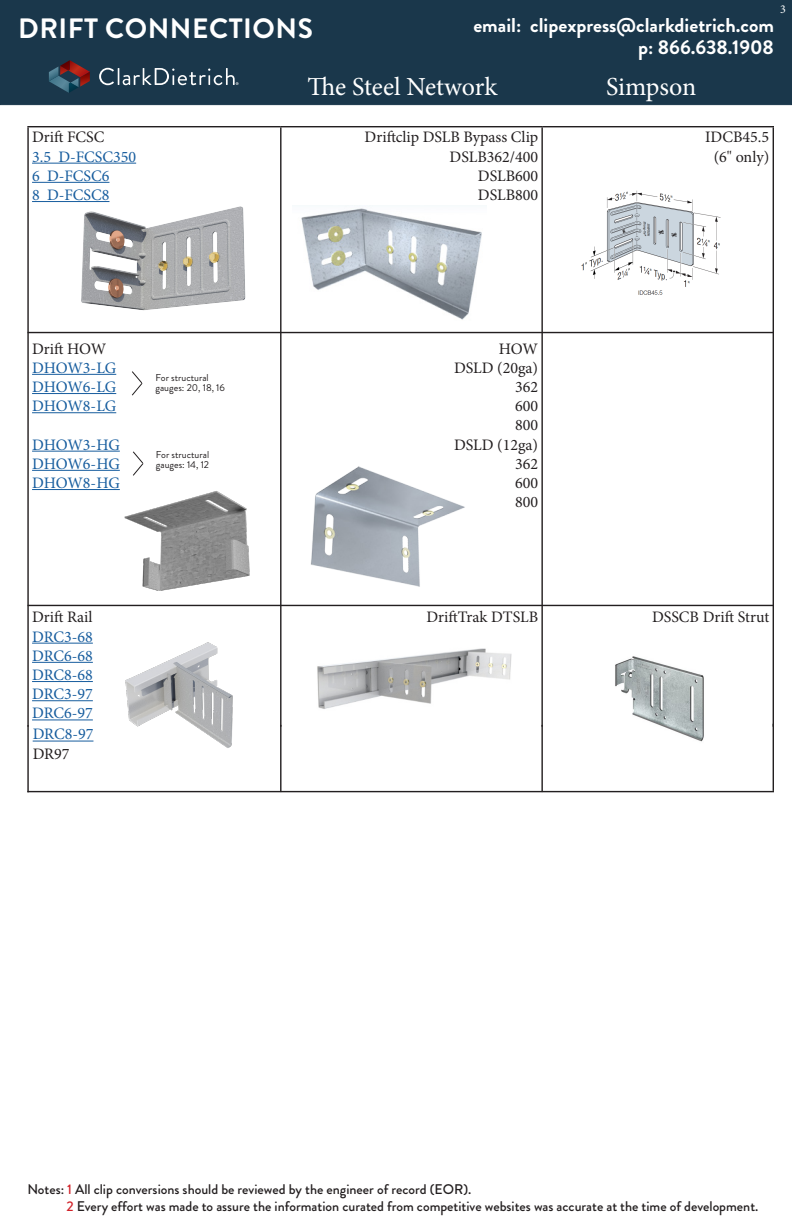
<style>
.page{position:relative;width:792px;height:1224px;background:#fff}
.page>*{position:absolute;margin:0;border:0;box-sizing:border-box;transform-origin:0 0}
.t1{font:700 28px "Brandon Grotesque";letter-spacing:.02em;color:#fff}
.t2{font:26px "Minion Pro";letter-spacing:-.005em;color:#fff}
.t3{font:700 20px/22px "Brandon Grotesque";color:#fff;text-align:right}
.t4{font:16px "Minion Pro";color:#231f20}
.t5{font:16px "Minion Pro";letter-spacing:-.01em;color:#175d9e}
.t6{font:500 14px/16.8px "Brandon Grotesque";color:#231f20}
.t7{font:12px "Minion Pro";color:#fff}
.t8{font:10px/10px "Brandon Grotesque";color:#231f20}
.s1{color:#d1232a}
</style>
<div class="page">
<div style="left:0;top:0;width:792px;height:105px;background:#1a374b"></div>
<svg style="left:49px;top:60px;width:41px;height:33px"></svg>
<svg style="left:99px;top:68px;width:140px;height:17px"></svg>
<img style="left:301px;top:208px;width:181px;height:112px">
<hr style="left:280px;top:127px;width:2px;height:600px;background:#231f20">
<hr style="left:27px;top:126px;width:254px;height:1px;background:#231f20">
<hr style="left:27px;top:127px;width:2px;height:600px;background:#231f20">
<hr style="left:281px;top:126px;width:261px;height:1px;background:#231f20">
<hr style="left:542px;top:126px;width:232px;height:1px;background:#231f20">
<hr style="left:541px;top:127px;width:2px;height:600px;background:#231f20">
<hr style="left:773px;top:127px;width:1px;height:600px;background:#231f20">
<hr style="left:32px;top:163px;width:104px;height:1px;background:#175d9e">
<hr style="left:32px;top:182px;width:77px;height:1px;background:#175d9e">
<hr style="left:32px;top:201px;width:77px;height:1px;background:#175d9e">
<hr style="left:32px;top:374px;width:84px;height:1px;background:#175d9e">
<hr style="left:32px;top:393px;width:84px;height:1px;background:#175d9e">
<hr style="left:32px;top:412px;width:84px;height:1px;background:#175d9e">
<hr style="left:32px;top:451px;width:88px;height:1px;background:#175d9e">
<hr style="left:32px;top:470px;width:88px;height:1px;background:#175d9e">
<hr style="left:32px;top:489px;width:88px;height:1px;background:#175d9e">
<hr style="left:32px;top:643px;width:61px;height:1px;background:#175d9e">
<hr style="left:32px;top:662px;width:61px;height:1px;background:#175d9e">
<hr style="left:32px;top:681px;width:61px;height:1px;background:#175d9e">
<hr style="left:32px;top:700px;width:61px;height:1px;background:#175d9e">
<hr style="left:32px;top:720px;width:61px;height:1px;background:#175d9e">
<img style="left:581px;top:190px;width:140px;height:105px">
<hr style="left:28px;top:332px;width:746px;height:1px;background:#231f20">
<img style="left:81px;top:206px;width:165px;height:105px">
<img style="left:311px;top:466px;width:154px;height:121px">
<hr style="left:28px;top:605px;width:746px;height:1px;background:#231f20">
<img style="left:124px;top:491px;width:126px;height:100px">
<img style="left:615px;top:656px;width:89px;height:86px">
<svg style="left:132px;top:371px;width:11px;height:25px"></svg>
<svg style="left:133px;top:451px;width:11px;height:25px"></svg>
<hr style="left:33px;top:741px;width:60px;height:1px;background:#175d9e">
<img style="left:317px;top:648px;width:195px;height:61px">
<img style="left:125px;top:642px;width:108px;height:106px">
<hr style="left:27px;top:791px;width:747px;height:1px;background:#231f20">
<hr style="left:27px;top:725px;width:2px;height:67px;background:#231f20">
<hr style="left:280px;top:725px;width:2px;height:67px;background:#231f20">
<hr style="left:541px;top:725px;width:2px;height:67px;background:#231f20">
<hr style="left:773px;top:724px;width:1px;height:67px;background:#231f20">
<p class="t7" style="left:780px;top:1px;width:7px">3</p>
<h1 class="t1" style="left:18px;top:8px;width:296px">DRIFT CONNECTIONS</h1>
<h2 class="t2" style="left:308px;top:69px;width:191px">The Steel Network</h2>
<h2 class="t2" style="left:606px;top:69px;width:92px">Simpson</h2>
<h3 class="t3" style="left:473px;top:14px;width:302px">email: clipexpress@clarkdietrich.com p: 866.638.1908</h3>
<p class="t4" style="left:32px;top:127px;width:74px">Drift FCSC</p>
<p class="t5" style="left:32px;top:146px;width:106px">3.5 D-FCSC350</p>
<p class="t5" style="left:32px;top:165px;width:79px">6 D-FCSC6</p>
<p class="t5" style="left:32px;top:184px;width:79px">8 D-FCSC8</p>
<p class="t4" style="left:32px;top:338px;width:76px">Drift HOW</p>
<p class="t5" style="left:32px;top:357px;width:86px">DHOW3-LG</p>
<p class="t5" style="left:32px;top:376px;width:86px">DHOW6-LG</p>
<p class="t5" style="left:32px;top:395px;width:86px">DHOW8-LG</p>
<p class="t5" style="left:32px;top:434px;width:89px">DHOW3-HG</p>
<p class="t5" style="left:32px;top:453px;width:89px">DHOW6-HG</p>
<p class="t5" style="left:32px;top:472px;width:89px">DHOW8-HG</p>
<p class="t8" style="left:156px;top:373px;width:71px">For structural gauges: 20, 18, 16</p>
<p class="t8" style="left:156px;top:450px;width:55px">For structural gauges: 14, 12</p>
<p class="t4" style="left:32px;top:607px;width:62px">Drift Rail</p>
<p class="t5" style="left:32px;top:626px;width:62px">DRC3-68</p>
<p class="t5" style="left:32px;top:645px;width:62px">DRC6-68</p>
<p class="t5" style="left:32px;top:664px;width:62px">DRC8-68</p>
<p class="t5" style="left:32px;top:683px;width:62px">DRC3-97</p>
<p class="t5" style="left:32px;top:703px;width:62px">DRC6-97</p>
<p class="t5" style="left:33px;top:724px;width:62px">DRC8-97</p>
<p class="t4" style="left:33px;top:743px;width:38px">DR97</p>
<p class="t4" style="left:365px;top:127px;width:175px">Driftclip DSLB Bypass Clip</p>
<p class="t4" style="left:450px;top:146px;width:90px">DSLB362/400</p>
<p class="t4" style="left:478px;top:165px;width:62px">DSLB600</p>
<p class="t4" style="left:478px;top:184px;width:62px">DSLB800</p>
<p class="t4" style="left:499px;top:338px;width:41px">HOW</p>
<p class="t4" style="left:454px;top:357px;width:86px">DSLD (20ga)</p>
<p class="t4" style="left:515px;top:376px;width:25px">362</p>
<p class="t4" style="left:515px;top:395px;width:25px">600</p>
<p class="t4" style="left:515px;top:415px;width:25px">800</p>
<p class="t4" style="left:454px;top:434px;width:86px">DSLD (12ga)</p>
<p class="t4" style="left:515px;top:453px;width:25px">362</p>
<p class="t4" style="left:515px;top:472px;width:25px">600</p>
<p class="t4" style="left:515px;top:491px;width:25px">800</p>
<p class="t4" style="left:427px;top:607px;width:113px">DriftTrak DTSLB</p>
<p class="t4" style="left:705px;top:127px;width:66px">IDCB45.5</p>
<p class="t4" style="left:714px;top:146px;width:57px">(6" only)</p>
<p class="t4" style="left:652px;top:607px;width:119px">DSSCB Drift Strut</p>
<p class="t6" style="left:66px;top:1181px;width:693px;text-indent:-39px">Notes: <span class="s1">1</span> All clip conversions should be reviewed by the engineer of record (EOR).<br><span class="s1">2</span> Every effort was made to assure the information curated from competitive websites was accurate at the time of development.</p>
</div>
